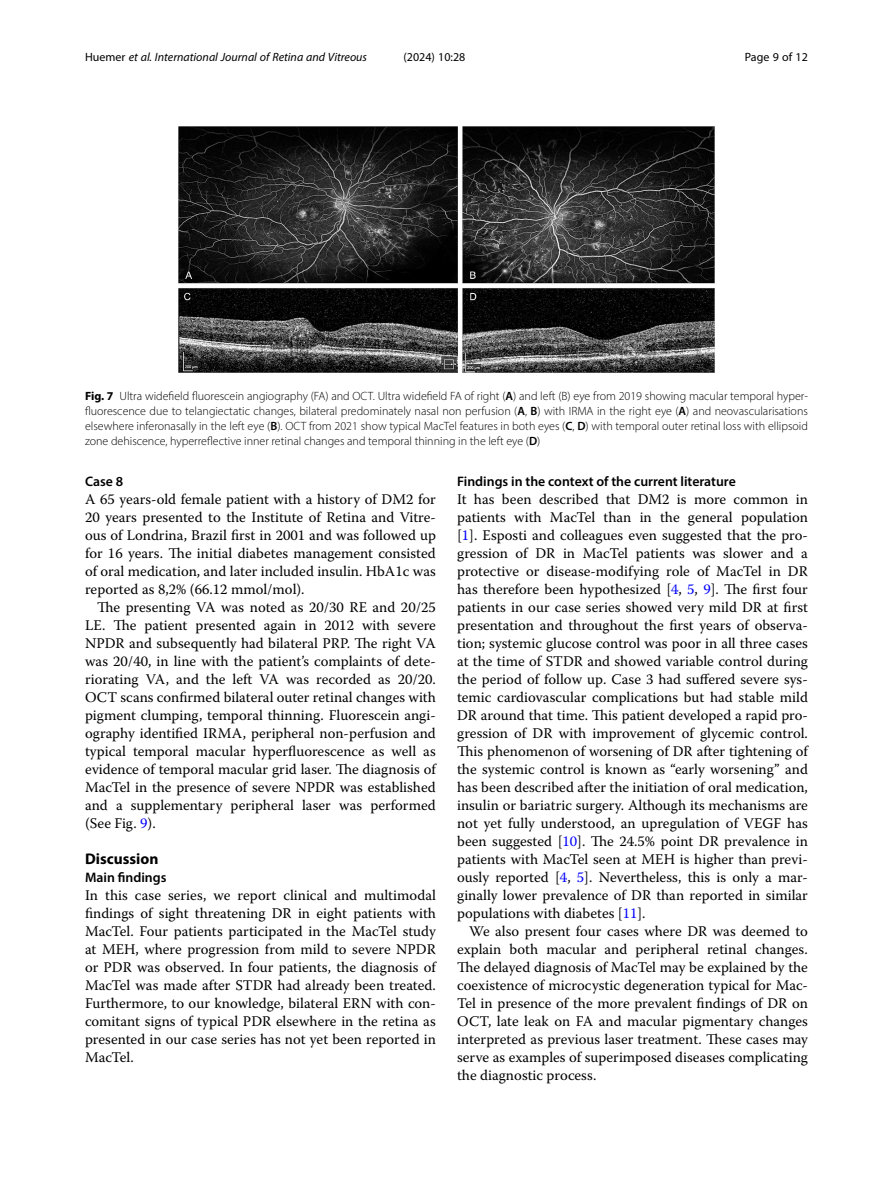
<style>
.page{position:relative;width:893px;height:1191px;background:#fff}
.page>*{position:absolute;margin:0;border:0;box-sizing:border-box;transform-origin:0 0}
.Head_1{font:700 15.45px "Myriad Pro";color:#000}
.Body_Text{font:14.7px/18px "Warnock Pro";color:#000;text-align:justify}
.Body_Text_Indent{font:14.7px/18px "Warnock Pro";color:#000;text-align:justify}
.Head_2{font:600 13.8px "Myriad Pro";color:#000}
.Head_2_After_1{font:600 13.8px "Myriad Pro";color:#000}
.Figure_Caption{font:300 12px/15px "Myriad Pro";color:#000;text-align:justify}
.t1{font:italic 12px "Myriad Pro";color:#000}
.t2{font:12px "Myriad Pro";color:#000}
.s1{font-style:normal}
.s2{font-weight:700}
.s3{font-weight:600}
.s4{color:#00f}
</style>
<div class="page">
<img style="left:178px;top:126px;width:536px;height:247px">
<p class="t1" style="left:85px;top:50px;width:284px"><span class="s1">Huemer</span> et al. International Journal of Retina and Vitreous</p>
<p class="t2" style="left:403px;top:50px;width:63px">(2024) 10:28</p>
<p class="t2" style="left:745px;top:50px;width:65px">Page 9 of 12</p>
<p class="Figure_Caption" style="left:85px;top:388px;width:724px"><span class="s2">Fig. 7</span> Ultra widefield fluorescein angiography (FA) and OCT. Ultra widefield FA of right (<span class="s3">A</span>) and left (B) eye from 2019 showing macular temporal hyper&shy;fluorescence due to telangiectatic changes, bilateral predominately nasal non perfusion (<span class="s3">A</span>, <span class="s3">B</span>) with IRMA in the right eye (<span class="s3">A</span>) and neovascularisations elsewhere inferonasally in the left eye (<span class="s3">B</span>). OCT from 2021 show typical MacTel features in both eyes (<span class="s3">C</span>, <span class="s3">D</span>) with temporal outer retinal loss with ellipsoid zone dehiscence, hyperreflective inner retinal changes and temporal thinning in the left eye (<span class="s3">D</span>)</p>
<p class="Head_2" style="left:85px;top:473px;width:40px">Case 8</p>
<p class="Body_Text" style="left:85px;top:490px;width:352px">A 65 years-old female patient with a history of DM2 for 20 years presented to the Institute of Retina and Vitre&shy;ous of Londrina, Brazil first in 2001 and was followed up for 16 years. The initial diabetes management consisted of oral medication, and later included insulin. HbA1c was reported as 8,2% (66.12 mmol/mol).</p>
<p class="Body_Text_Indent" style="left:85px;top:598px;width:352px;text-indent:12px">The presenting VA was noted as 20/30 RE and 20/25<br>LE. The patient presented again in 2012 with severe NPDR and subsequently had bilateral PRP. The right VA was 20/40, in line with the patient’s complaints of dete&shy;riorating VA, and the left VA was recorded as 20/20.<br>OCT scans confirmed bilateral outer retinal changes with pigment clumping, temporal thinning. Fluorescein angi&shy;ography identified IRMA, peripheral non-perfusion and typical temporal macular hyperfluorescence as well as evidence of temporal macular grid laser. The diagnosis of MacTel in the presence of severe NPDR was established and a supplementary peripheral laser was performed (See Fig. <span class="s4">9</span>).</p>
<p class="Head_1" style="left:85px;top:849px;width:75px">Discussion</p>
<p class="Head_2_After_1" style="left:85px;top:869px;width:83px">Main findings</p>
<p class="Body_Text" style="left:85px;top:886px;width:352px">In this case series, we report clinical and multimodal findings of sight threatening DR in eight patients with MacTel. Four patients participated in the MacTel study at MEH, where progression from mild to severe NPDR or PDR was observed. In four patients, the diagnosis of MacTel was made after STDR had already been treated.<br>Furthermore, to our knowledge, bilateral ERN with con&shy;comitant signs of typical PDR elsewhere in the retina as presented in our case series has not yet been reported in MacTel.</p>
<p class="Head_2" style="left:457px;top:473px;width:280px">Findings in the context of the current literature</p>
<p class="Body_Text" style="left:457px;top:490px;width:352px">It has been described that DM2 is more common in patients with MacTel than in the general population [<span class="s4">1</span>]. Esposti and colleagues even suggested that the pro&shy;gression of DR in MacTel patients was slower and a protective or disease-modifying role of MacTel in DR has therefore been hypothesized [<span class="s4">4</span>, <span class="s4">5</span>, <span class="s4">9</span>]. The first four patients in our case series showed very mild DR at first presentation and throughout the first years of observa&shy;tion; systemic glucose control was poor in all three cases at the time of STDR and showed variable control during the period of follow up. Case 3 had suffered severe sys&shy;temic cardiovascular complications but had stable mild DR around that time. This patient developed a rapid pro&shy;gression of DR with improvement of glycemic control.<br>This phenomenon of worsening of DR after tightening of the systemic control is known as “early worsening” and has been described after the initiation of oral medication, insulin or bariatric surgery. Although its mechanisms are not yet fully understood, an upregulation of VEGF has been suggested [<span class="s4">10</span>]. The 24.5% point DR prevalence in patients with MacTel seen at MEH is higher than previ&shy;ously reported [<span class="s4">4</span>, <span class="s4">5</span>]. Nevertheless, this is only a mar&shy;ginally lower prevalence of DR than reported in similar populations with diabetes [<span class="s4">11</span>].</p>
<p class="Body_Text_Indent" style="left:457px;top:922px;width:352px;text-indent:12px">We also present four cases where DR was deemed to explain both macular and peripheral retinal changes.<br>The delayed diagnosis of MacTel may be explained by the coexistence of microcystic degeneration typical for Mac-Tel in presence of the more prevalent findings of DR on OCT, late leak on FA and macular pigmentary changes interpreted as previous laser treatment. These cases may serve as examples of superimposed diseases complicating the diagnostic process.</p>
</div>
